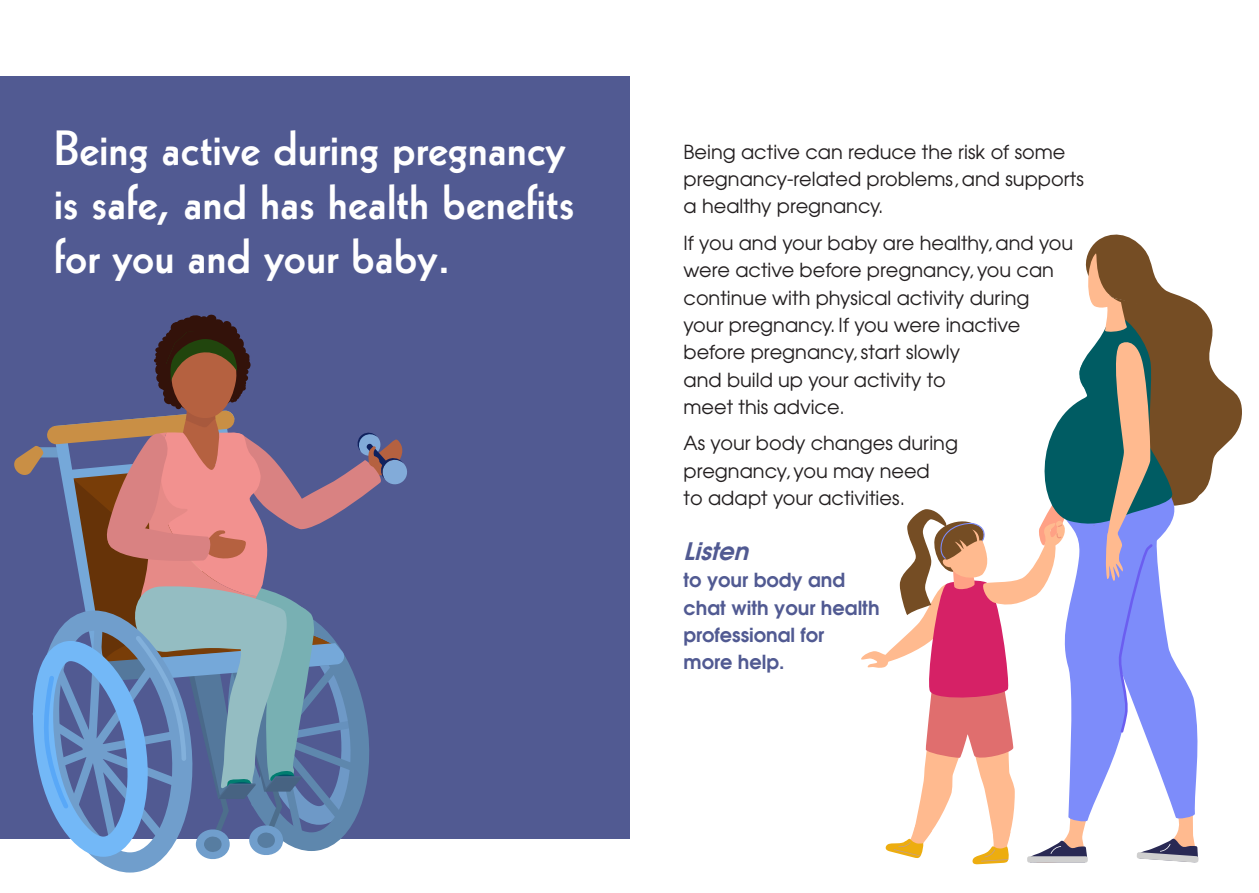
<style>
.page{position:relative;width:1259px;height:893px;background:#fff}
.page>*{position:absolute;margin:0;border:0;box-sizing:border-box;transform-origin:0 0}
.Intro{font:800 48px/54px "Kabel LT Std";letter-spacing:.01em;color:#fff}
.Intro-2{font:italic 600 24px "Avant Garde";color:#515a92}
.Intro-3{font:19.35px/27.3px "Avant Garde";color:#231f20}
.Intro-4{font:600 19.35px/27.3px "Avant Garde";color:#515a92}
</style>
<div class="page">
<div style="left:0;top:77px;width:629px;height:762px;background:#515a92"></div>
<svg style="left:1089px;top:234px;width:153px;height:213px"></svg>
<svg style="left:861px;top:251px;width:362px;height:613px"></svg>
<svg style="left:14px;top:314px;width:393px;height:558px"></svg>
<p class="Intro" style="left:54px;top:121px;width:522px">Being active during pregnancy is safe, and has health benefits for you and your baby.</p>
<p class="Intro-3" style="left:683px;top:138px;width:402px">Being active can reduce the risk of some pregnancy-related problems, and supports a healthy pregnancy.</p>
<p class="Intro-3" style="left:683px;top:229px;width:391px">If you and your baby are healthy, and you were active before pregnancy, you can continue with physical activity during your pregnancy. If you were inactive before pregnancy, start slowly<br>and build up your activity to<br>meet this advice.</p>
<p class="Intro-3" style="left:683px;top:429px;width:276px">As your body changes during pregnancy, you may need<br>to adapt your activities.</p>
<p class="Intro-2" style="left:683px;top:535px;width:74px">Listen</p>
<p class="Intro-4" style="left:683px;top:566px;width:198px">to your body and chat with your health professional for<br>more help.</p>
</div>
